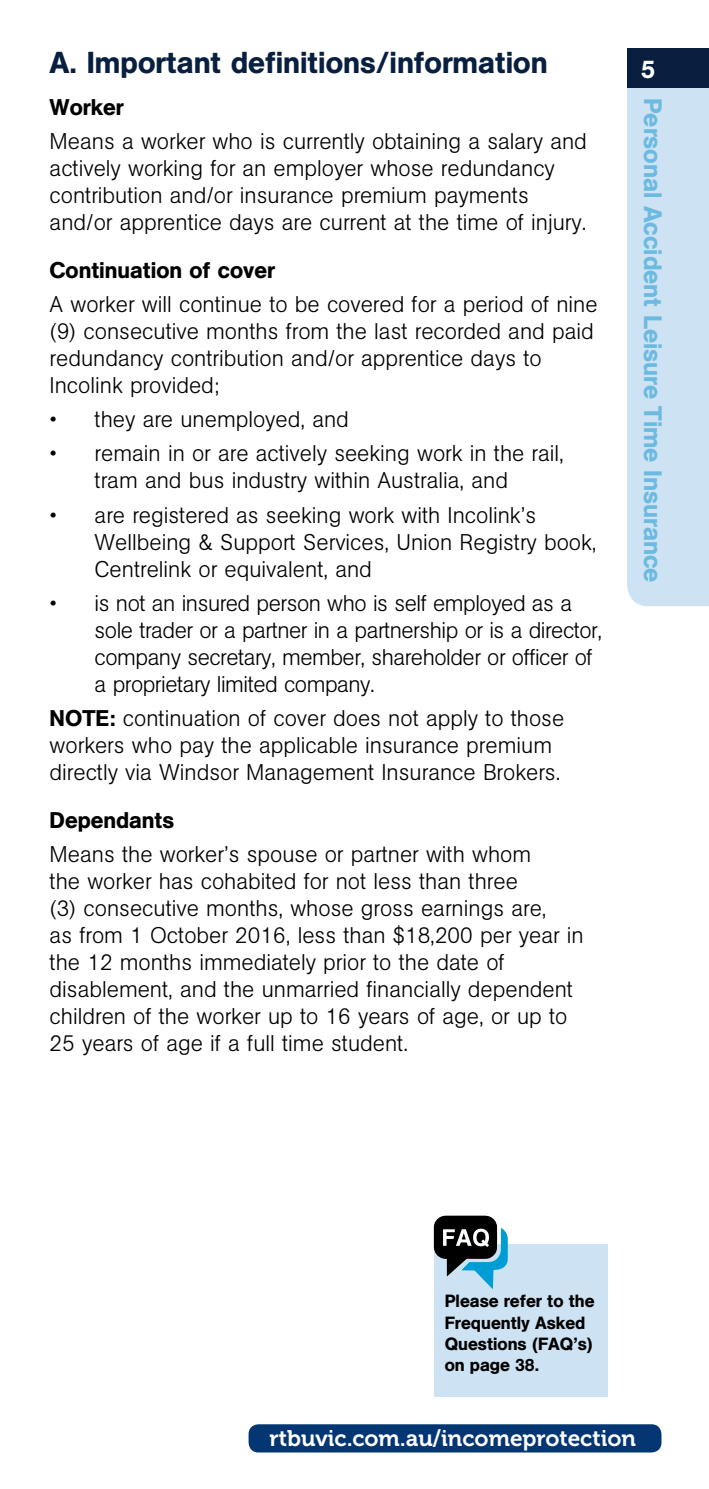
<style>
.page{position:relative;width:709px;height:1489px;background:#fff}
.page>*{position:absolute;margin:0;border:0;box-sizing:border-box;transform-origin:0 0}
.t1{font:500 30px "AG Book BQ";color:#081f3f}
.t2{font:500 25px "AG Book BQ";color:#6dbae1}
.t3{font:500 25px "AG Book BQ";color:#fff}
.t4{font:300 22.5px/27px "AG Book BQ";color:#000}
.t5{font:300 22.5px/27px "AG Book BQ";letter-spacing:-.02em;color:#000}
.t6{font:500 22.5px "AG Book BQ";color:#000}
.t7{font:22.5px "Museo 700";color:#fff}
.t8{font:500 17.5px/21px "AG Book BQ";color:#000}
.s1{font-weight:500}
</style>
<div class="page">
<div style="left:434px;top:1244px;width:173px;height:152px;background:#cde3f3"></div>
<svg style="left:434px;top:1215px;width:74px;height:74px"></svg>
<div style="left:248px;top:1424px;width:413px;height:28px;background:#043673;border-radius:10px"></div>
<div style="left:627px;top:88px;width:82px;height:518px;background:#cde3f3"></div>
<div style="left:627px;top:48px;width:82px;height:40px;background:#081f3f"></div>
<h1 class="t1" style="left:50px;top:45px;width:499px">A. Important definitions/information</h1>
<p class="t6" style="left:50px;top:93px;width:76px">Worker</p>
<p class="t4" style="left:50px;top:127px;width:539px">Means a worker who is currently obtaining a salary and actively working for an employer whose redundancy contribution and/or insurance premium payments and/or apprentice days are current at the time of injury.</p>
<p class="t6" style="left:50px;top:256px;width:227px">Continuation of cover</p>
<p class="t4" style="left:50px;top:291px;width:549px">A worker will continue to be covered for a period of nine (9) consecutive months from the last recorded and paid redundancy contribution and/or apprentice days to Incolink provided;</p>
<p class="t4" style="left:50px;top:406px;width:301px">• they are unemployed, and</p>
<p class="t4" style="left:50px;top:440px;width:516px;text-align:center">• remain in or are actively seeking work in the rail, tram and bus industry within Australia, and</p>
<p class="t4" style="left:95px;top:501px;width:503px;text-indent:-45px">• are registered as seeking work with Incolink’s<br>Wellbeing &amp; Support Services, Union Registry book,<br>Centrelink or equivalent, and</p>
<p class="t5" style="left:95px;top:589px;width:509px;text-indent:-45px">• is not an insured person who is self employed as a sole trader or a partner in a partnership or is a director, company secretary, member, shareholder or officer of a proprietary limited company.</p>
<p class="t4" style="left:50px;top:704px;width:516px"><span class="s1">NOTE:</span> continuation of cover does not apply to those workers who pay the applicable insurance premium directly via Windsor Management Insurance Brokers.</p>
<p class="t6" style="left:50px;top:806px;width:126px">Dependants</p>
<p class="t4" style="left:50px;top:841px;width:535px">Means the worker’s spouse or partner with whom<br>the worker has cohabited for not less than three<br>(3) consecutive months, whose gross earnings are,<br>as from 1 October 2016, less than $18,200 per year in the 12 months immediately prior to the date of disablement, and the unmarried financially dependent children of the worker up to 16 years of age, or up to 25 years of age if a full time student.</p>
<p class="t3" style="left:641px;top:54px;width:16px">5</p>
<p class="t2" style="left:668px;top:98px;width:486px;rotate:90deg">Personal Accident Leisure Time Insurance</p>
<p class="t8" style="left:445px;top:1290px;width:151px">Please refer to the<br>Frequently Asked<br>Questions (FAQ’s) on page 38.</p>
<p class="t7" style="left:269px;top:1425px;width:368px">rtbuvic.com.au/incomeprotection</p>
</div>
